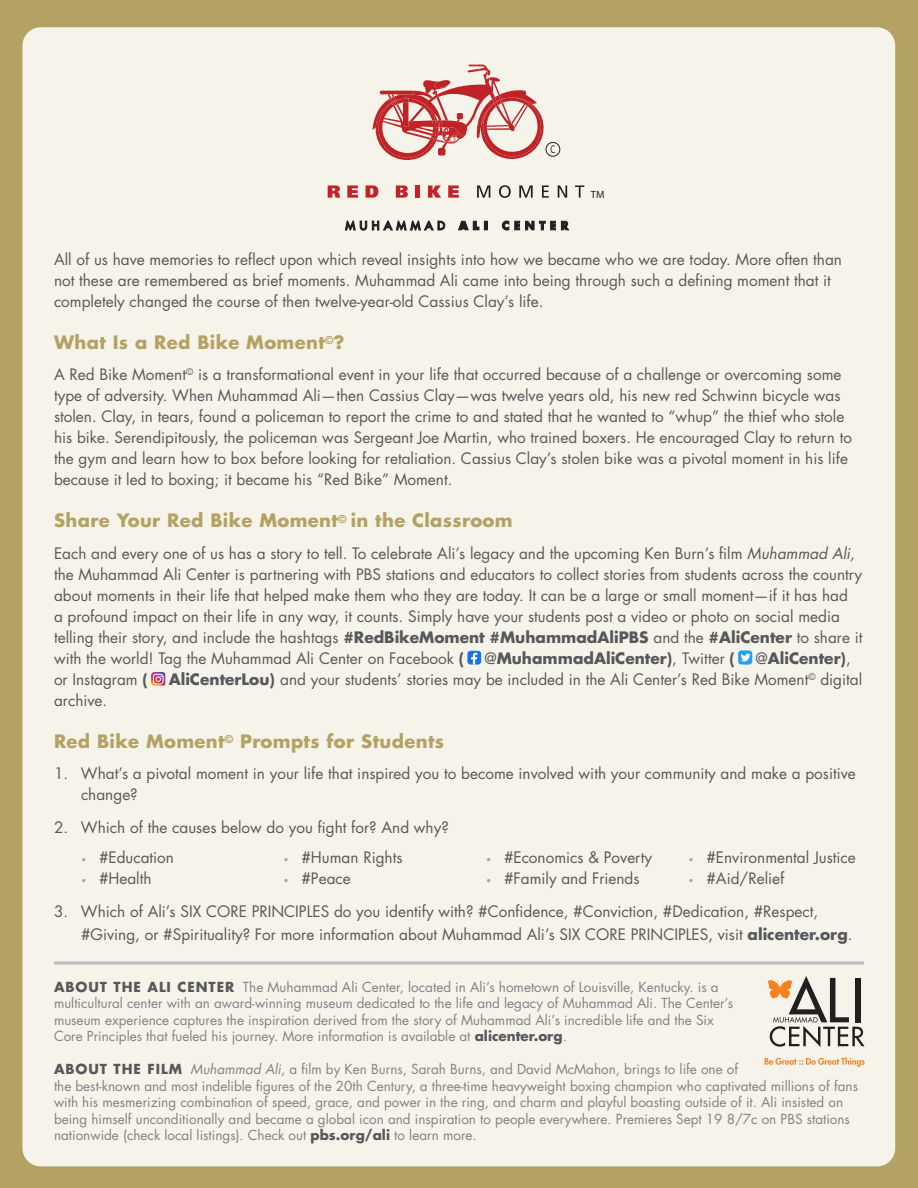
<style>
.page{position:relative;width:918px;height:1188px;background:#b4a264}
.page>*{position:absolute;margin:0;border:0;box-sizing:border-box;transform-origin:0 0}
.t1{font:700 18px "Futura";letter-spacing:.02em;color:#b4a264}
.NL{font:15.3px/21px "Futura";color:#57585a}
.t2{font:700 15.3px "Futura";color:#57585a}
.t3{font:13.5px/16.5px "Futura";color:#808285}
.t4{font:11.25px "Myriad Pro";color:#231f20;scale:.73 1}
.t5{font:10.5px "Myriad Pro";color:#231f20}
.s1{font-style:italic}
.s2{font-weight:700}
.s3{font-weight:400}
.s4{font-size:9px;color:#a8a9ad}
.s5{font-weight:700;color:#57585a}
</style>
<div class="page">
<div style="left:23px;top:27px;width:872px;height:1139px;background:#f6f4ea;border-radius:18px"></div>
<div style="left:467px;top:651px;width:14px;height:14px;background:#1473ed;border-radius:3px"></div>
<svg style="left:471px;top:653px;width:6px;height:11px"></svg>
<div style="left:738px;top:650px;width:14px;height:15px;background:#1fa1f2;border-radius:3px"></div>
<svg style="left:741px;top:653px;width:10px;height:9px"></svg>
<svg style="left:151px;top:672px;width:14px;height:14px"></svg>
<svg style="left:373px;top:64px;width:175px;height:96px"></svg>
<svg style="left:328px;top:185px;width:12px;height:13px"></svg>
<svg style="left:347px;top:185px;width:11px;height:13px"></svg>
<svg style="left:366px;top:185px;width:12px;height:13px"></svg>
<svg style="left:396px;top:185px;width:12px;height:13px"></svg>
<hr style="left:416px;top:185px;width:4px;height:13px;background:#c02428">
<svg style="left:428px;top:185px;width:13px;height:13px"></svg>
<svg style="left:448px;top:185px;width:11px;height:13px"></svg>
<svg style="left:477px;top:185px;width:13px;height:13px"></svg>
<svg style="left:499px;top:185px;width:12px;height:13px"></svg>
<svg style="left:519px;top:185px;width:14px;height:13px"></svg>
<svg style="left:542px;top:185px;width:7px;height:13px"></svg>
<svg style="left:558px;top:185px;width:9px;height:13px"></svg>
<svg style="left:575px;top:185px;width:9px;height:13px"></svg>
<svg style="left:345px;top:221px;width:100px;height:9px"></svg>
<svg style="left:458px;top:221px;width:30px;height:9px"></svg>
<svg style="left:502px;top:221px;width:7px;height:9px"></svg>
<svg style="left:515px;top:221px;width:54px;height:9px"></svg>
<div style="left:546px;top:142px;width:14px;height:15px;border:1px solid #231f20;border-radius:50%"></div>
<hr style="left:54px;top:962px;width:810px;height:2px;background:#bcbdc0">
<svg style="left:768px;top:976px;width:97px;height:71px"></svg>
<svg style="left:765px;top:1057px;width:100px;height:10px"></svg>
<p class="t4" style="left:550px;top:143px;width:8px">C</p>
<p class="t5" style="left:591px;top:188px;width:15px">TM</p>
<p class="NL" style="left:54px;top:249px;width:790px">All of us have memories to reflect upon which reveal insights into how we became who we are today. More often than not these are remembered as brief moments. Muhammad Ali came into being through such a defining moment that it completely changed the course of then twelve-year-old Cassius Clay’s life.</p>
<p class="t1" style="left:54px;top:330px;width:292px">What Is a Red Bike Moment<sup>©</sup>?</p>
<p class="NL" style="left:54px;top:364px;width:800px">A Red Bike Moment<sup>©</sup> is a transformational event in your life that occurred because of a challenge or overcoming some type of adversity. When Muhammad Ali—then Cassius Clay—was twelve years old, his new red Schwinn bicycle was stolen. Clay, in tears, found a policeman to report the crime to and stated that he wanted to “whup” the thief who stole his bike. Serendipitously, the policeman was Sergeant Joe Martin, who trained boxers. He encouraged Clay to return to the gym and learn how to box before looking for retaliation. Cassius Clay’s stolen bike was a pivotal moment in his life because it led to boxing; it became his “Red Bike” Moment.</p>
<p class="t1" style="left:54px;top:509px;width:460px">Share Your Red Bike Moment<sup>©</sup> in the Classroom</p>
<p class="NL" style="left:54px;top:543px;width:810px">Each and every one of us has a story to tell. To celebrate Ali’s legacy and the upcoming Ken Burn’s film <span class="s1">Muhammad Ali, </span>the Muhammad Ali Center is partnering with PBS stations and educators to collect stories from students across the country about moments in their life that helped make them who they are today. It can be a large or small moment—if it has had<br>a profound impact on their life in any way, it counts. Simply have your students post a video or photo on social media telling their story, and include the hashtags <span class="s2">#RedBikeMoment #MuhammadAliPBS</span> and the <span class="s2">#AliCenter</span> to share it with the world! Tag the Muhammad Ali Center on Facebook <span class="s2">(</span></p>
<p class="t2" style="left:484px;top:648px;width:252px"><span class="s3">@</span>MuhammadAliCenter)<span class="s3">, Twitter</span> (</p>
<p class="t2" style="left:755px;top:648px;width:97px"><span class="s3">@</span>AliCenter)<span class="s3">,</span></p>
<p class="NL" style="left:54px;top:669px;width:95px">or Instagram <span class="s2">(</span></p>
<p class="NL" style="left:169px;top:669px;width:695px"><span class="s2">AliCenterLou)</span> and your students’ stories may be included in the Ali Center’s Red Bike Moment<sup>©</sup> digital</p>
<p class="NL" style="left:54px;top:690px;width:55px">archive.</p>
<p class="t1" style="left:54px;top:729px;width:392px">Red Bike Moment<sup>©</sup> Prompts for Students</p>
<p class="NL" style="left:81px;top:763px;width:776px;text-indent:-27px">1. What’s a pivotal moment in your life that inspired you to become involved with your community and make a positive change?</p>
<p class="NL" style="left:54px;top:817px;width:396px">2. Which of the causes below do you fight for? And why?</p>
<p class="NL" style="left:81px;top:847px;width:95px"><span class="s4">•</span> #Education</p>
<p class="NL" style="left:81px;top:868px;width:72px"><span class="s4">•</span> #Health</p>
<p class="NL" style="left:688px;top:847px;width:169px"><span class="s4">•</span> #Environmental Justice</p>
<p class="NL" style="left:688px;top:868px;width:97px"><span class="s4">•</span> #Aid/Relief</p>
<p class="NL" style="left:81px;top:901px;width:773px;line-height:22.5px;text-indent:-27px">3. Which of Ali’s SIX CORE PRINCIPLES do you identify with? #Confidence, #Conviction, #Dedication, #Respect, #Giving, or #Spirituality? For more information about Muhammad Ali’s SIX CORE PRINCIPLES, visit <span class="s2">alicenter.org</span>.</p>
<p class="NL" style="left:284px;top:847px;width:121px"><span class="s4">•</span> #Human Rights</p>
<p class="NL" style="left:284px;top:868px;width:69px"><span class="s4">•</span> #Peace</p>
<p class="NL" style="left:486px;top:847px;width:168px"><span class="s4">•</span> #Economics &amp; Poverty</p>
<p class="NL" style="left:486px;top:868px;width:155px"><span class="s4">•</span> #Family and Friends</p>
<p class="t3" style="left:54px;top:978px;width:681px"><span class="s5">ABOUT THE ALI CENTER</span> The Muhammad Ali Center, located in Ali’s hometown of Louisville, Kentucky. is a multicultural center with an award-winning museum dedicated to the life and legacy of Muhammad Ali. The Center’s museum experience captures the inspiration derived from the story of Muhammad Ali’s incredible life and the Six Core Principles that fueled his journey. More information is available at <span class="s5">alicenter.org</span>.</p>
<p class="t3" style="left:54px;top:1061px;width:806px"><span class="s5">ABOUT THE FILM</span> <span class="s1">Muhammad Ali,</span> a film by Ken Burns, Sarah Burns, and David McMahon, brings to life one of<br>the best-known and most indelible figures of the 20th Century, a three-time heavyweight boxing champion who captivated millions of fans with his mesmerizing combination of speed, grace, and power in the ring, and charm and playful boasting outside of it. Ali insisted on being himself unconditionally and became a global icon and inspiration to people everywhere. Premieres Sept 19 8/7c on PBS stations nationwide (check local listings). Check out <span class="s5">pbs.org/ali</span> to learn more.</p>
</div>
